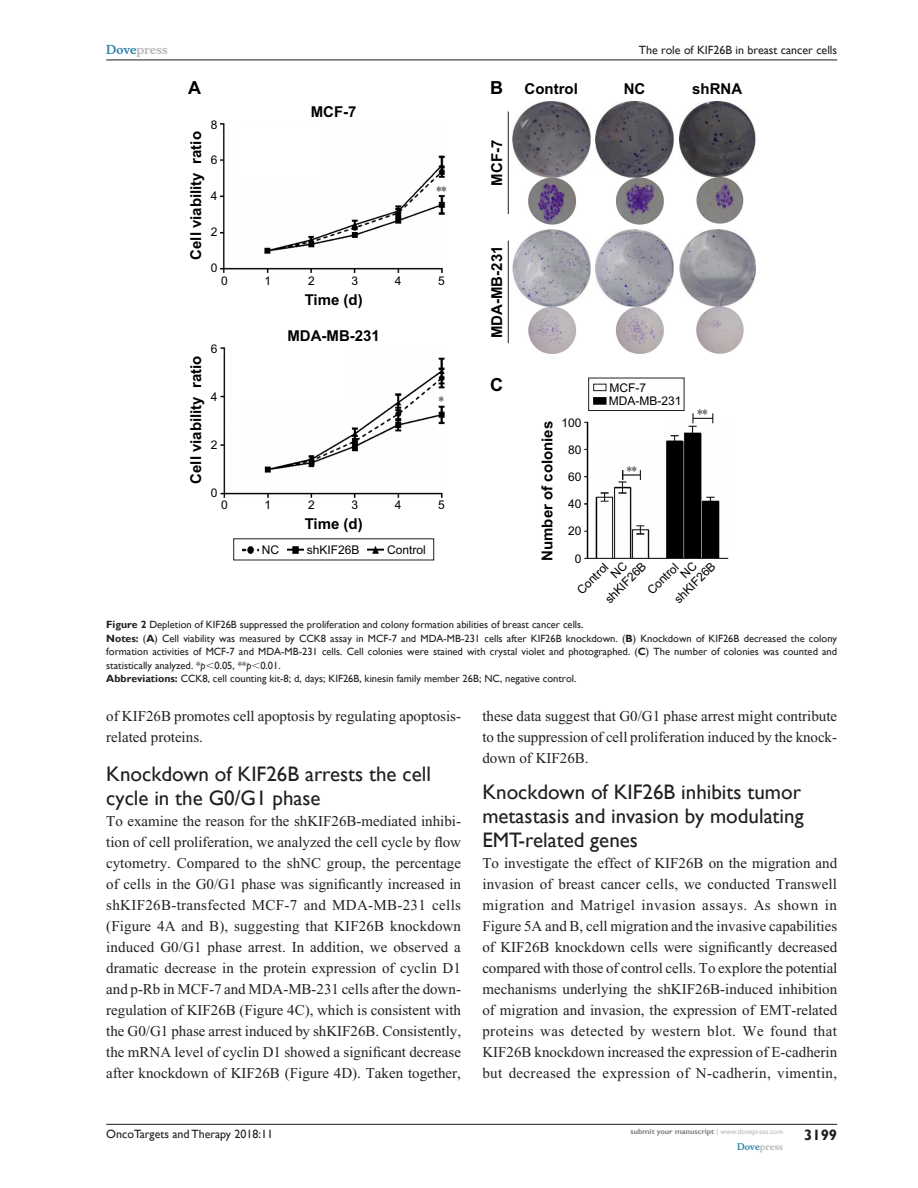
<style>
.page{position:relative;width:918px;height:1188px;background:#fff}
.page>*{position:absolute;margin:0;border:0;box-sizing:border-box;transform-origin:0 0}
.H2-3li{font:21px/24px "Gill Sans";color:#231f20}
.H2-2li{font:21px/24px "Gill Sans";color:#231f20}
.t1{font:700 18px "Arial";color:#000}
.TxF{font:15px/21px "Times New Roman";color:#231f20;text-align:justify}
.t2{font:700 15px "Arial";color:#000}
.t3{font:700 15px "Gill Sans";color:#231f20}
.t4{font:12px/12.1px "Arial";color:#000}
.t5{font:12px "Gill Sans";color:#231f20}
.t6{font:700 12px "Musee";color:#b8b9bc}
.t7{font:12px "Gill Sans";color:#000}
.FigSNRI{font:10.5px/13.5px "Gill Sans";color:#231f20;text-align:justify}
.FigC{font:10.5px "Gill Sans";color:#231f20}
.t8{font:700 9px "Musee";color:#b8b9bc}
.t9{font:700 7.5px "Gill Sans";color:#808285}
.s1{color:#3485ae}
.s2{font-weight:700}
.s3{font-style:italic}
.s4{font-family:"Mathematical Pi One"}
.s5{font-weight:400;color:#b8b9bc}
</style>
<div class="page">
<hr style="left:106px;top:1124px;width:731px;height:1px;background:#231f20">
<hr style="left:106px;top:60px;width:731px;height:1px;background:#231f20">
<img style="left:679px;top:102px;width:77px;height:122px">
<img style="left:596px;top:101px;width:77px;height:123px">
<img style="left:512px;top:102px;width:78px;height:122px">
<img style="left:679px;top:230px;width:77px;height:124px">
<img style="left:596px;top:230px;width:77px;height:124px">
<img style="left:512px;top:230px;width:78px;height:124px">
<hr style="left:508px;top:241px;width:1px;height:102px;background:#231f20">
<hr style="left:508px;top:112px;width:1px;height:102px;background:#231f20">
<img style="left:220px;top:347px;width:225px;height:150px">
<img style="left:242px;top:547px;width:16px;height:6px">
<img style="left:287px;top:547px;width:16px;height:6px">
<img style="left:368px;top:547px;width:15px;height:6px">
<img style="left:221px;top:123px;width:225px;height:150px">
<img style="left:585px;top:413px;width:143px;height:146px">
<div style="left:588px;top:378px;width:96px;height:33px;background:#fefefe;border:1px solid #231f20"></div>
<div style="left:593px;top:384px;width:13px;height:7px;background:#fefefe;border:1px solid #231f20"></div>
<div style="left:593px;top:397px;width:13px;height:8px;background:#000;border:1px solid #000"></div>
<p class="t6" style="left:106px;top:43px;width:63px"><span class="s1">Dove</span>press</p>
<p class="t1" style="left:188px;top:75px;width:14px">A</p>
<p class="t1" style="left:490px;top:75px;width:14px">B</p>
<p class="t4" style="left:211px;top:118px;width:8px">8</p>
<p class="t4" style="left:211px;top:154px;width:8px">6</p>
<p class="t4" style="left:211px;top:190px;width:8px">4</p>
<p class="t4" style="left:211px;top:226px;width:8px">2</p>
<p class="t4" style="left:211px;top:262px;width:8px">0</p>
<p class="t2" style="left:186px;top:260px;width:130px;rotate:-90deg">Cell viability ratio</p>
<p class="t2" style="left:311px;top:102px;width:47px">MCF-7</p>
<p class="t7" style="left:436px;top:184px;width:12px">**</p>
<p class="t4" style="left:221px;top:275px;width:8px">0</p>
<p class="t4" style="left:265px;top:275px;width:8px">1</p>
<p class="t4" style="left:308px;top:275px;width:8px">2</p>
<p class="t4" style="left:351px;top:275px;width:8px">3</p>
<p class="t4" style="left:395px;top:275px;width:8px">4</p>
<p class="t4" style="left:438px;top:275px;width:8px">5</p>
<p class="t2" style="left:305px;top:289px;width:60px">Time (d)</p>
<p class="t4" style="left:211px;top:342px;width:8px">6</p>
<p class="t4" style="left:211px;top:390px;width:8px">4</p>
<p class="t4" style="left:211px;top:438px;width:8px">2</p>
<p class="t4" style="left:211px;top:487px;width:8px">0</p>
<p class="t2" style="left:186px;top:484px;width:130px;rotate:-90deg">Cell viability ratio</p>
<p class="t2" style="left:287px;top:326px;width:94px">MDA-MB-231</p>
<p class="t7" style="left:439px;top:394px;width:7px">*</p>
<p class="t4" style="left:221px;top:499px;width:8px">0</p>
<p class="t4" style="left:265px;top:499px;width:8px">1</p>
<p class="t4" style="left:308px;top:499px;width:8px">2</p>
<p class="t4" style="left:351px;top:499px;width:8px">3</p>
<p class="t4" style="left:395px;top:499px;width:8px">4</p>
<p class="t4" style="left:438px;top:499px;width:8px">5</p>
<p class="t2" style="left:305px;top:513px;width:60px">Time (d)</p>
<p class="t4" style="left:262px;top:544px;width:19px">NC</p>
<p class="t4" style="left:307px;top:544px;width:54px">shKIF26B</p>
<p class="t4" style="left:387px;top:544px;width:40px">Control</p>
<p class="t2" style="left:487px;top:186px;width:47px;rotate:-90deg">MCF-7</p>
<p class="t2" style="left:487px;top:338px;width:94px;rotate:-90deg">MDA-MB-231</p>
<p class="t1" style="left:490px;top:373px;width:14px">C</p>
<p class="t5" style="left:639px;top:43px;width:200px">The role of KIF26B in breast cancer cells</p>
<p class="t2" style="left:525px;top:78px;width:55px">Control</p>
<p class="t2" style="left:624px;top:78px;width:23px">NC</p>
<p class="t2" style="left:692px;top:78px;width:51px">shRNA</p>
<p class="t2" style="left:537px;top:561px;width:142px;rotate:-90deg">Number of colonies</p>
<p class="t4" style="left:562px;top:417px;width:22px">100</p>
<p class="t4" style="left:568px;top:444px;width:15px">80</p>
<p class="t4" style="left:568px;top:471px;width:15px">60</p>
<p class="t4" style="left:568px;top:498px;width:15px">40</p>
<p class="t4" style="left:609px;top:381px;width:74px;line-height:13.5px">MCF-7<br>MDA-MB-231</p>
<p class="t7" style="left:698px;top:407px;width:12px">**</p>
<p class="t7" style="left:627px;top:464px;width:12px">**</p>
<p class="t4" style="left:568px;top:525px;width:15px">20</p>
<p class="t4" style="left:575px;top:552px;width:8px">0</p>
<p class="t4" style="left:575px;top:588px;width:40px;rotate:-45deg">Control</p>
<p class="t4" style="left:603px;top:597px;width:54px;rotate:-45deg">shKIF26B</p>
<p class="t4" style="left:670px;top:563px;width:19px;text-indent:-35px;rotate:-45deg">Control<br>NC</p>
<p class="t4" style="left:672px;top:597px;width:54px;rotate:-45deg">shKIF26B</p>
<p class="FigC" style="left:106px;top:619px;width:479px"><span class="s2">Figure 2</span> Depletion of KIF26B suppressed the proliferation and colony formation abilities of breast cancer cells.</p>
<p class="FigSNRI" style="left:106px;top:632px;width:732px"><span class="s2">Notes:</span> (<span class="s2">A</span>) Cell viability was measured by CC K8 assay in MCF-7 and MDA-MB-231 cells after KIF26B knockdown. (<span class="s2">B</span>) Knockdown of KIF26B decreased the colony formation activities of MCF-7 and MDA-MB-231 cells. Cell colonies were stained with crystal violet and photographed. (<span class="s2">C</span>) The number of colonies was counted and statistically analyzed. *<span class="s3">p</span><span class="s4">,</span>0.05, **<span class="s3">p</span><span class="s4">,</span>0.01.</p>
<p class="FigSNRI" style="left:106px;top:672px;width:472px"><span class="s2">Abbreviations:</span> CC K8, cell counting kit-8; d, days; KIF26B, kinesin family member 26B; NC, negative control.</p>
<p class="TxF" style="left:106px;top:705px;width:356px">of KIF26B promotes cell apoptosis by regulating apoptosis&shy;related proteins.</p>
<p class="H2-2li" style="left:106px;top:762px;width:326px">Knockdown of KIF26B arrests the cell cycle in the G0/G1 phase</p>
<p class="TxF" style="left:106px;top:810px;width:356px">To examine the reason for the shKIF26B-mediated inhibi&shy;tion of cell proliferation, we analyzed the cell cycle by flow cytometry. Compared to the shNC group, the percentage of cells in the G0/G1 phase was significantly increased in shKIF26B-transfected MCF-7 and MDA-MB-231 cells (Figure 4A and B), suggesting that KIF26B knockdown induced G0/G1 phase arrest. In addition, we observed a dramatic decrease in the protein expression of cyclin D1 and p-Rb in MCF-7 and MDA-MB-231 cells after the down&shy;regulation of KIF26B (Figure 4C), which is consistent with the G0/G1 phase arrest induced by shKIF26B. Consistently, the mRNA level of cyclin D1 showed a significant decrease after knockdown of KIF26B (Figure 4D). Taken together,</p>
<p class="TxF" style="left:482px;top:705px;width:356px">these data suggest that G0/G1 phase arrest might contribute to the suppression of cell proliferation induced by the knock&shy;down of KIF26B.</p>
<p class="H2-3li" style="left:482px;top:780px;width:323px">Knockdown of KIF26B inhibits tumor metastasis and invasion by modulating<br>EMT-related genes</p>
<p class="TxF" style="left:482px;top:852px;width:357px">To investigate the effect of KIF26B on the migration and invasion of breast cancer cells, we conducted Transwell migration and Matrigel invasion assays. As shown in Figure 5A and B, cell migration and the invasive capabilities of KIF26B knockdown cells were significantly decreased compared with those of control cells. To explore the potential mechanisms underlying the shKIF26B-induced inhibition of migration and invasion, the expression of EMT-related proteins was detected by western blot. We found that KIF26B knockdown increased the expression of E-cadherin but decreased the expression of N-cadherin, vimentin,</p>
<p class="t5" style="left:106px;top:1127px;width:168px">OncoTargets and Therapy 2018:11</p>
<p class="t9" style="left:631px;top:1127px;width:154px">submit your manuscript <span class="s5">| www.dovepress.com</span></p>
<p class="t8" style="left:737px;top:1141px;width:48px"><span class="s1">Dove</span>press</p>
<p class="t3" style="left:804px;top:1126px;width:35px">3199</p>
</div>
